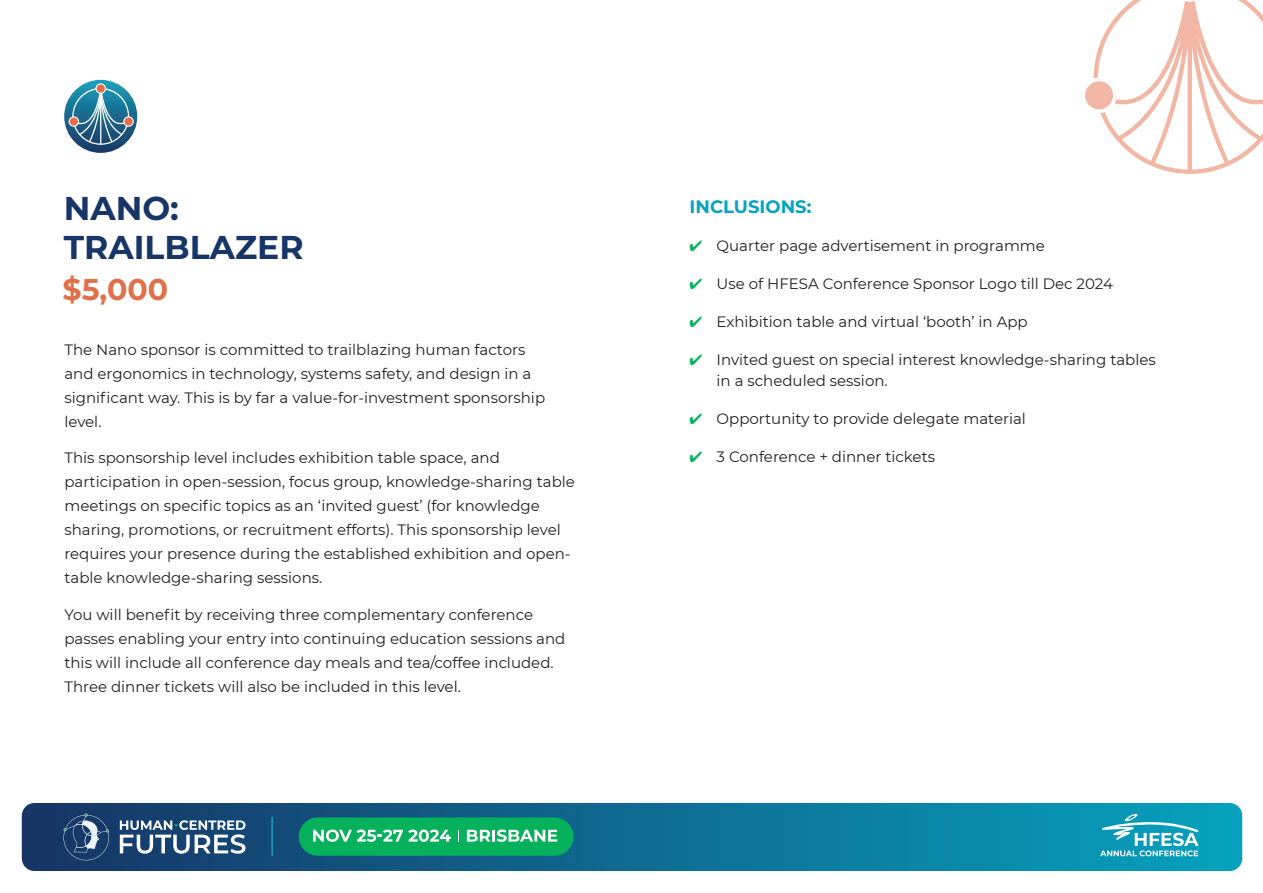
<style>
.page{position:relative;width:1263px;height:893px;background:#fff}
.page>*{position:absolute;margin:0;border:0;box-sizing:border-box;transform-origin:0 0}
.t1{font:100 33px/39px "Montserrat";color:#173566}
.t2{font:100 30px "Montserrat";color:#e0704a}
.t3{font:100 18px "Montserrat";color:#05a3bf}
.t4{font:15px/24px "Montserrat";color:#231f20}
.s1{color:#05b35c}
</style>
<div class="page">
<svg style="left:22px;top:803px;width:1220px;height:68px;background:#0e6f95"></svg>
<div style="left:299px;top:817px;width:274px;height:39px;background:#05b25b;border-radius:19px"></div>
<svg style="left:313px;top:829px;width:138px;height:13px"></svg>
<svg style="left:458px;top:830px;width:1px;height:12px"></svg>
<svg style="left:467px;top:829px;width:90px;height:13px"></svg>
<svg style="left:1100px;top:814px;width:99px;height:42px;background:#46b3c9"></svg>
<hr style="left:271px;top:817px;width:2px;height:39px;background:#16a2bf">
<svg style="left:63px;top:814px;width:46px;height:46px;background:#3a5981"></svg>
<svg style="left:120px;top:820px;width:125px;height:34px"></svg>
<svg style="left:64px;top:80px;width:73px;height:73px"></svg>
<svg style="left:72px;top:87px;width:57px;height:57px;background:#4485a3"></svg>
<div style="left:69px;top:117px;width:10px;height:9px;background:#e3704a;border-radius:50%"></div>
<div style="left:69px;top:116px;width:10px;height:11px;border:1px solid #fff;border-radius:50%"></div>
<div style="left:124px;top:117px;width:9px;height:9px;background:#e3704a;border-radius:50%"></div>
<div style="left:123px;top:116px;width:11px;height:11px;border:1px solid #fff;border-radius:50%"></div>
<hr style="left:100px;top:89px;width:1px;height:55px;background:#fff">
<svg style="left:96px;top:84px;width:9px;height:9px"></svg>
<div style="left:95px;top:83px;width:11px;height:11px;border:1px solid #fff;border-radius:50%"></div>
<svg style="left:1085px;top:0;width:178px;height:174px"></svg>
<p class="t1" style="left:64px;top:188px;width:241px">NANO:<br>TRAILBLAZER</p>
<p class="t2" style="left:63px;top:270px;width:107px">$5,000</p>
<p class="t4" style="left:64px;top:337px;width:482px">The Nano sponsor is committed to trailblazing human factors and ergonomics in technology, systems safety, and design in a significant way. This is by far a value-for-investment sponsorship level.</p>
<p class="t4" style="left:64px;top:446px;width:512px">This sponsorship level includes exhibition table space, and participation in open-session, focus group, knowledge-sharing table meetings on specific topics as an ‘invited guest’ (for knowledge sharing, promotions, or recruitment efforts). This sponsorship level requires your presence during the established exhibition and open&shy;table knowledge-sharing sessions.</p>
<p class="t4" style="left:64px;top:602px;width:503px">You will benefit by receiving three complementary conference passes enabling your entry into continuing education sessions and this will include all conference day meals and tea/coffee included.<br>Three dinner tickets will also be included in this level.</p>
<p class="t3" style="left:690px;top:195px;width:123px">INCLUSIONS:</p>
<p class="t4" style="left:690px;top:233px;width:357px"><span class="s1">✔</span> Quarter page advertisement in programme</p>
<p class="t4" style="left:690px;top:271px;width:425px"><span class="s1">✔</span> Use of HFESA Conference Sponsor Logo till Dec 2024</p>
<p class="t4" style="left:690px;top:309px;width:340px"><span class="s1">✔</span> Exhibition table and virtual ‘booth’ in App</p>
<p class="t4" style="left:717px;top:349px;width:441px;line-height:21px;text-indent:-27px"><span class="s1">✔</span> Invited guest on special interest knowledge-sharing tables in a scheduled session.</p>
<p class="t4" style="left:690px;top:406px;width:338px"><span class="s1">✔</span> Opportunity to provide delegate material</p>
<p class="t4" style="left:690px;top:444px;width:247px"><span class="s1">✔</span> 3 Conference + dinner tickets</p>
</div>
